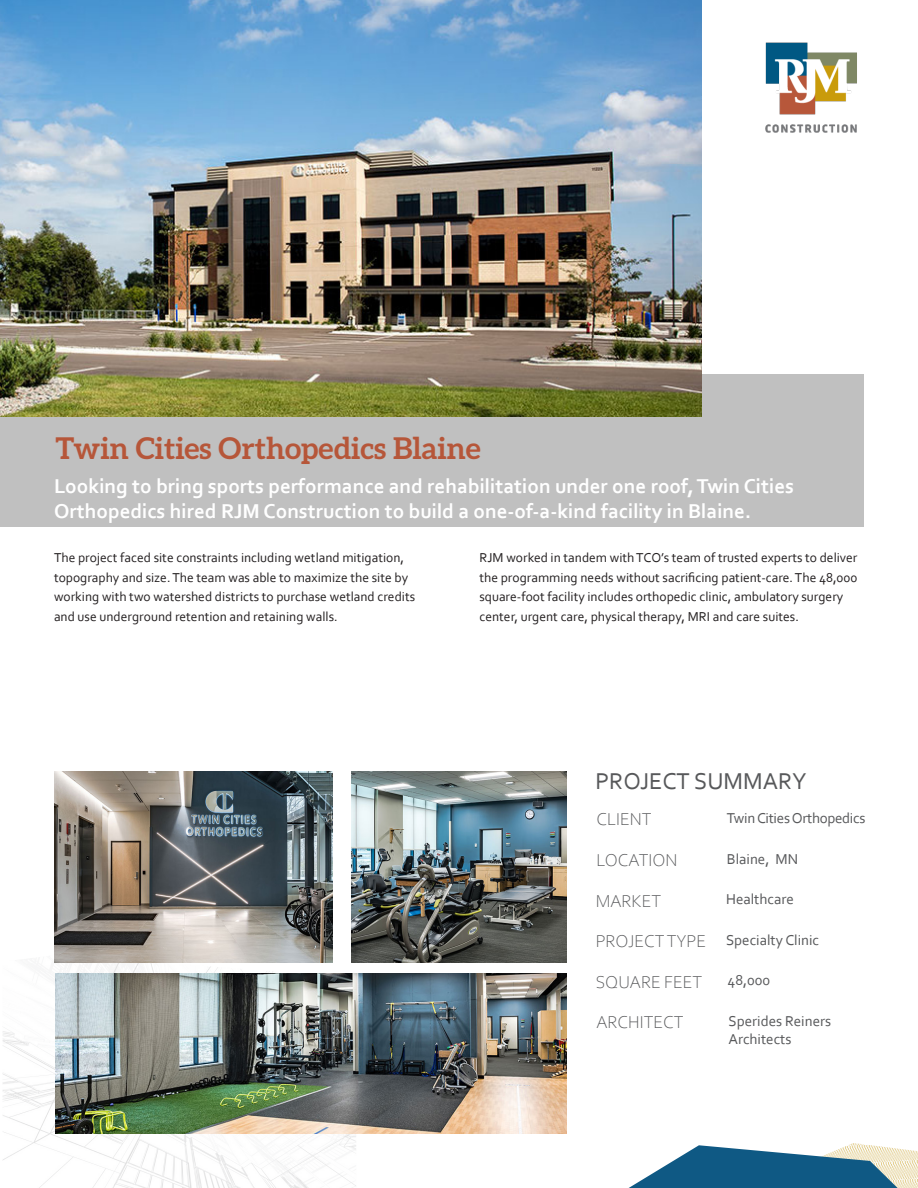
<style>
.page{position:relative;width:918px;height:1188px;background:#fff}
.page>*{position:absolute;margin:0;border:0;box-sizing:border-box;transform-origin:0 0}
.t1{font:700 30px "Aleo";color:#b65639}
.t2{font:24px "Corbel";color:#57585a}
.t3{font:700 21px/25.2px "Corbel";color:#fff}
.t4{font:300 18px "Corbel";color:#57585a}
.t5{font:15px/18px "Corbel";color:#57585a}
.t6{font:15px "Corbel";letter-spacing:-.02em;color:#57585a}
.t7{font:13.5px/19.5px "Corbel";color:#231f20}
</style>
<div class="page">
<img style="left:3px;top:955px;width:353px;height:233px">
<div style="left:0;top:374px;width:864px;height:152px;background:#c0c0c0"></div>
<img style="left:0;top:0;width:702px;height:417px">
<img style="left:54px;top:772px;width:278px;height:190px">
<img style="left:765px;top:42px;width:92px;height:91px">
<img style="left:351px;top:772px;width:216px;height:190px">
<img style="left:56px;top:973px;width:511px;height:161px">
<img style="left:898px;top:1187px;width:20px;height:1px">
<img style="left:898px;top:1168px;width:20px;height:19px">
<img style="left:898px;top:1148px;width:20px;height:20px">
<img style="left:849px;top:1143px;width:15px;height:2px">
<svg style="left:629px;top:1145px;width:269px;height:43px"></svg>
<p class="t1" style="left:56px;top:431px;width:427px">Twin Cities Orthopedics Blaine</p>
<p class="t3" style="left:54px;top:473px;width:742px">Looking to bring sports performance and rehabilitation under one roof, Twin Cities<br>Orthopedics hired RJM Construction to build a one-of-a-kind facility in Blaine.</p>
<p class="t7" style="left:54px;top:548px;width:363px">The project faced site constraints including wetland mitigation, topography and size. The team was able to maximize the site by working with two watershed districts to purchase wetland credits and use underground retention and retaining walls.</p>
<p class="t7" style="left:480px;top:548px;width:379px">RJM worked in tandem with TCO’s team of trusted experts to deliver the programming needs without sacrificing patient-care. The 48,000 square-foot facility includes orthopedic clinic, ambulatory surgery center, urgent care, physical therapy, MRI and care suites.</p>
<p class="t2" style="left:596px;top:767px;width:213px">PROJECT SUMMARY</p>
<p class="t4" style="left:596px;top:808px;width:57px">CLIENT</p>
<p class="t4" style="left:596px;top:849px;width:82px">LOCATION</p>
<p class="t4" style="left:596px;top:889px;width:67px">MARKET</p>
<p class="t4" style="left:596px;top:930px;width:112px">PROJECT TYPE</p>
<p class="t4" style="left:596px;top:970px;width:108px">SQUARE FEET</p>
<p class="t4" style="left:596px;top:1011px;width:89px">ARCHITECT</p>
<p class="t6" style="left:727px;top:809px;width:140px">Twin Cities Orthopedics</p>
<p class="t5" style="left:727px;top:849px;width:73px">Blaine, MN</p>
<p class="t5" style="left:726px;top:890px;width:69px">Healthcare</p>
<p class="t5" style="left:726px;top:930px;width:95px">Specialty Clinic</p>
<p class="t5" style="left:728px;top:971px;width:44px">48,000</p>
<p class="t5" style="left:728px;top:1012px;width:104px">Sperides Reiners<br>Architects</p>
</div>
